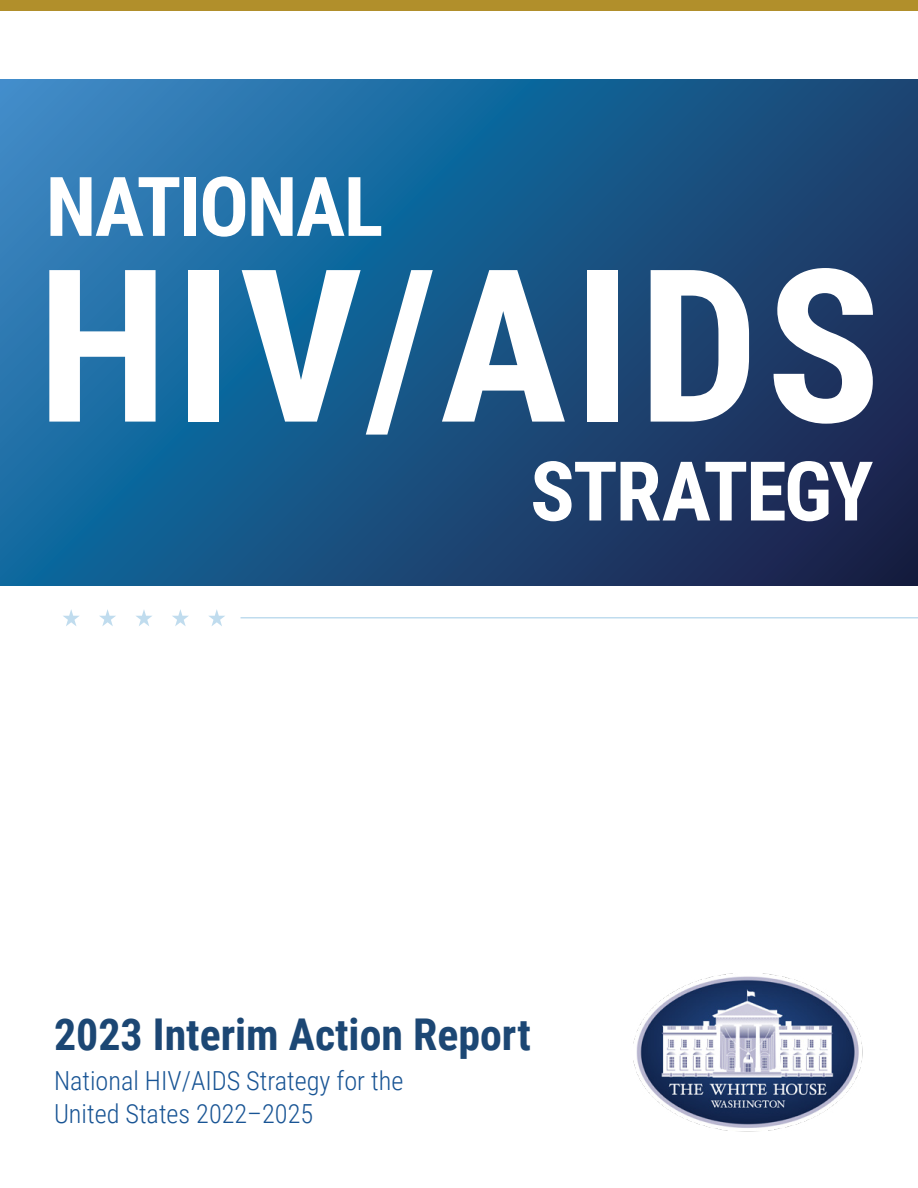
<style>
.page{position:relative;width:918px;height:1188px;background:#fff}
.page>*{position:absolute;margin:0;border:0;box-sizing:border-box;transform-origin:0 0}
.t1{font:700 213.15px "Roboto Condensed";letter-spacing:.03em;color:#fff}
.t2{font:700 82.5px "Roboto Condensed";letter-spacing:-.025em;color:#fff}
.t3{font:700 43.8px "Roboto Condensed";color:#1c4774}
.t4{font:300 26.25px/33px "Roboto Condensed";color:#185494}
</style>
<div class="page">
<svg style="left:0;top:80px;width:918px;height:505px;background:#1b5687"></svg>
<div style="left:0;top:0;width:918px;height:11px;background:#b18f2b"></div>
<svg style="left:63px;top:609px;width:17px;height:17px"></svg>
<svg style="left:99px;top:609px;width:17px;height:17px"></svg>
<svg style="left:136px;top:610px;width:16px;height:16px"></svg>
<svg style="left:172px;top:609px;width:17px;height:17px"></svg>
<svg style="left:208px;top:609px;width:17px;height:17px"></svg>
<hr style="left:241px;top:617px;width:677px;height:2px;background:#c0dcee">
<img style="left:633px;top:973px;width:230px;height:159px">
<h1 class="t2" style="left:46px;top:149px;width:339px">NATIONAL</h1>
<h1 class="t1" style="left:37px;top:197px;width:845px">HIV/AIDS</h1>
<h1 class="t2" style="left:530px;top:433px;width:345px">STRATEGY</h1>
<h1 class="t3" style="left:54px;top:1004px;width:479px">2023 Interim Action Report</h1>
<p class="t4" style="left:54px;top:1063px;width:351px">National HIV/AIDS Strategy for the<br>United States 2022–2025</p>
</div>
